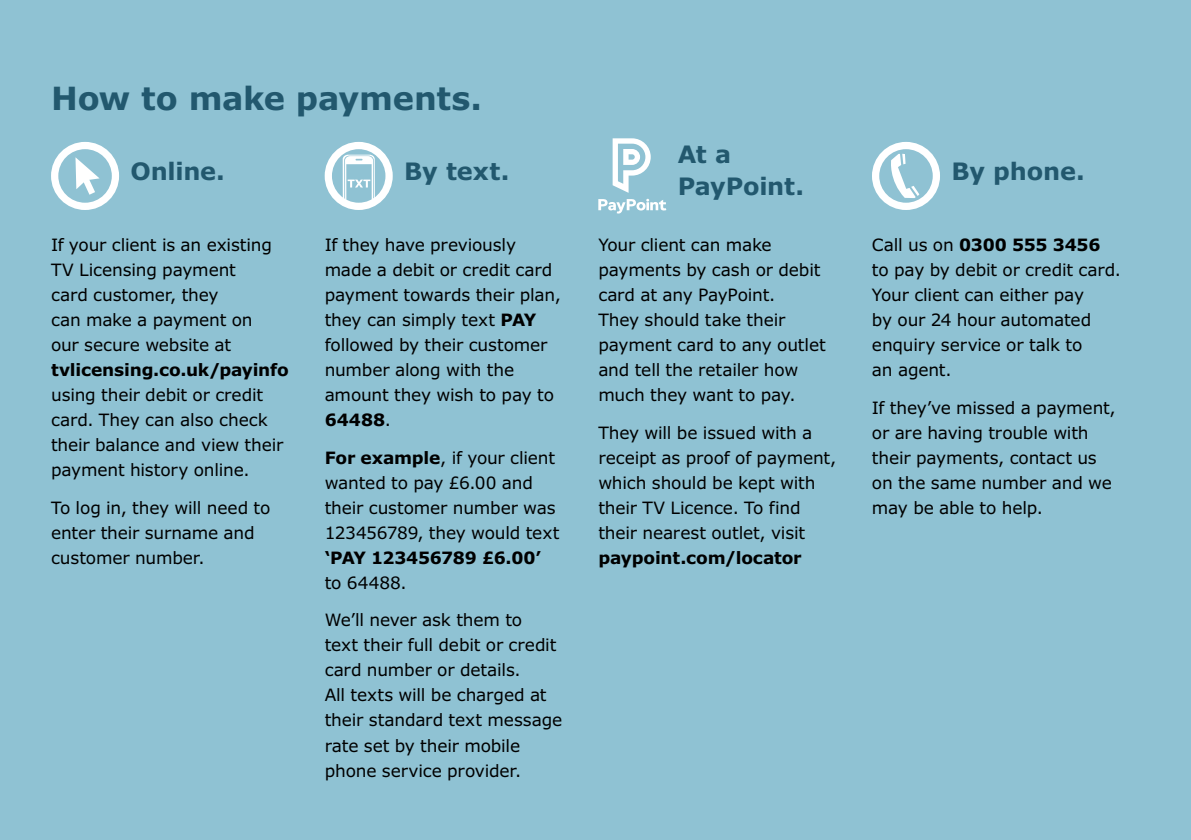
<style>
.page{position:relative;width:1191px;height:840px;background:#fff}
.page>*{position:absolute;margin:0;border:0;box-sizing:border-box;transform-origin:0 0}
.t1{font:700 32px "Verdana";letter-spacing:-.01em;color:#22586e}
.t2{font:700 24px/32px "Verdana";letter-spacing:-.01em;color:#22586e}
.t3{font:17px/25px "Verdana";letter-spacing:-.01em;color:#000}
.t4{font:700 17px "Verdana";letter-spacing:-.01em;color:#000}
.s1{font-weight:700}
</style>
<div class="page">
<div style="left:0;top:0;width:1191px;height:839px;background:#8fc2d3"></div>
<svg style="left:51px;top:142px;width:68px;height:68px"></svg>
<svg style="left:325px;top:142px;width:68px;height:68px"></svg>
<svg style="left:872px;top:142px;width:68px;height:68px"></svg>
<svg style="left:598px;top:199px;width:68px;height:14px"></svg>
<svg style="left:612px;top:138px;width:38px;height:55px"></svg>
<h1 class="t1" style="left:51px;top:77px;width:432px">How to make payments.</h1>
<h2 class="t2" style="left:130px;top:156px;width:96px">Online.</h2>
<h2 class="t2" style="left:404px;top:156px;width:107px">By text.</h2>
<h2 class="t2" style="left:677px;top:138px;width:128px">At a<br>PayPoint.</h2>
<h2 class="t2" style="left:951px;top:156px;width:135px">By phone.</h2>
<p class="t3" style="left:51px;top:232px;width:222px">If your client is an existing<br>TV Licensing payment card customer, they<br>can make a payment on our secure website at</p>
<p class="t4" style="left:51px;top:358px;width:239px">tvlicensing.co.uk/payinfo</p>
<p class="t3" style="left:51px;top:382px;width:234px">using their debit or credit card. They can also check their balance and view their payment history online.</p>
<p class="t3" style="left:51px;top:495px;width:221px">To log in, they will need to enter their surname and customer number.</p>
<p class="t3" style="left:325px;top:232px;width:238px">If they have previously made a debit or credit card payment towards their plan, they can simply text <span class="s1">PAY </span>followed by their customer number along with the amount they wish to pay to<br><span class="s1">64488</span>.</p>
<p class="t3" style="left:325px;top:445px;width:236px"><span class="s1">For example</span>, if your client wanted to pay £6.00 and their customer number was<br>123456789, they would text</p>
<p class="t4" style="left:325px;top:546px;width:218px">‘PAY 123456789 £6.00’</p>
<p class="t3" style="left:325px;top:570px;width:84px">to 64488.</p>
<p class="t3" style="left:325px;top:607px;width:239px">We’ll never ask them to<br>text their full debit or credit card number or details.<br>All texts will be charged at their standard text message rate set by their mobile phone service provider.</p>
<p class="t3" style="left:598px;top:232px;width:229px">Your client can make payments by cash or debit card at any PayPoint.<br>They should take their payment card to any outlet and tell the retailer how much they want to pay.</p>
<p class="t3" style="left:598px;top:420px;width:239px">They will be issued with a receipt as proof of payment, which should be kept with their TV Licence. To find their nearest outlet, visit</p>
<p class="t4" style="left:598px;top:546px;width:205px">paypoint.com/locator</p>
<p class="t3" style="left:872px;top:232px;width:250px">Call us on <span class="s1">0300 555 3456 </span>to pay by debit or credit card.<br>Your client can either pay<br>by our 24 hour automated enquiry service or talk to<br>an agent.</p>
<p class="t3" style="left:872px;top:395px;width:245px">If they’ve missed a payment, or are having trouble with their payments, contact us on the same number and we may be able to help.</p>
</div>
